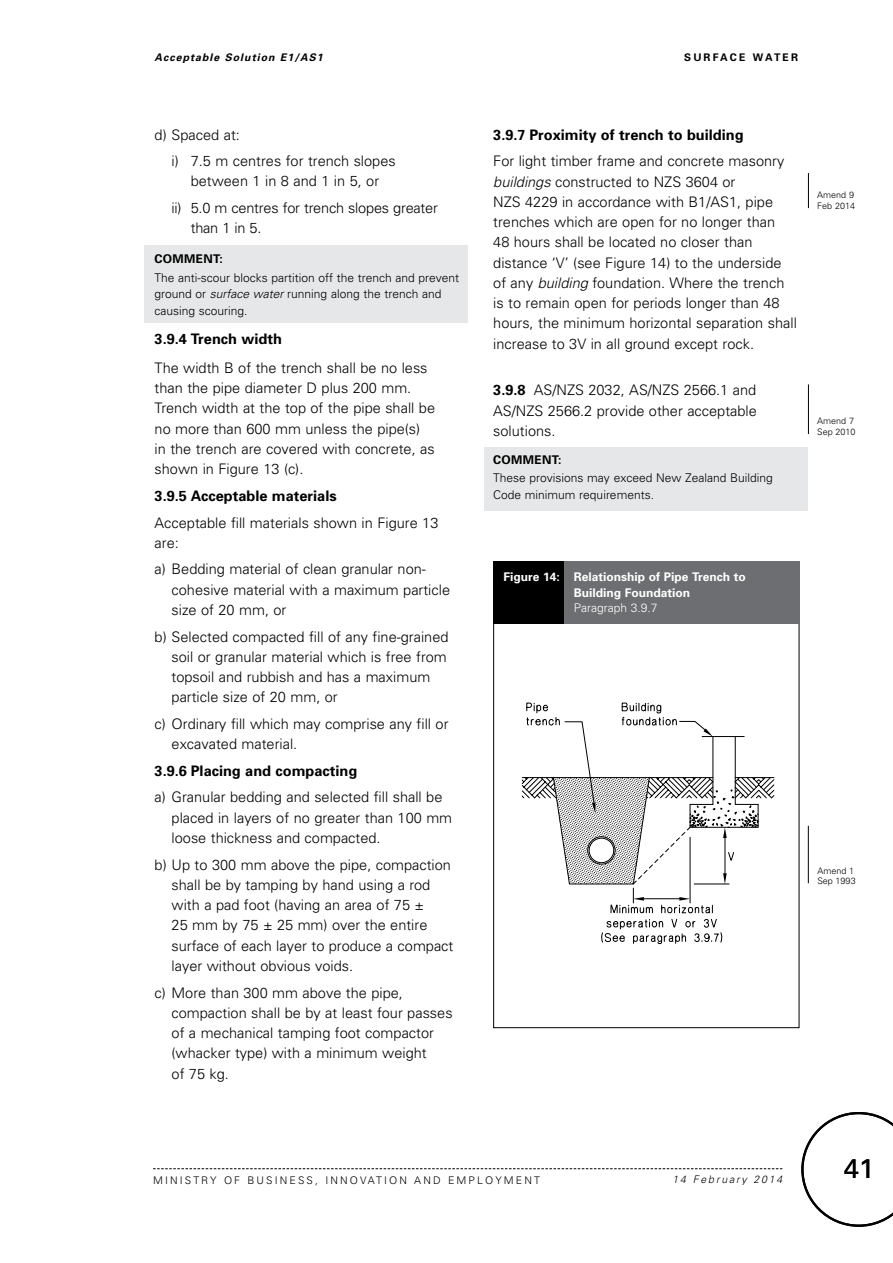
<style>
.page{position:relative;width:893px;height:1263px;background:#fff}
.page>*{position:absolute;margin:0;border:0;box-sizing:border-box;transform-origin:0 0}
.t1{font:27px "Univers";color:#000}
.t2{font:300 14.55px/20.2px "Univers";color:#000}
.t3{font:700 14.55px "Univers";color:#000}
.t4{font:300 12px/16.5px "Univers";color:#000}
.t5{font:700 12px/15.8px "Univers";color:#fff}
.t6{font:700 12px "Univers";letter-spacing:.025em;color:#000}
.t7{font:300 12px "Univers";color:#fff}
.t8{font:300 10.5px "Univers";letter-spacing:.2em;color:#000}
.t9{font:italic 700 10.5px "Univers";letter-spacing:.1em;color:#000}
.t10{font:italic 300 10.5px "Univers";letter-spacing:.175em;color:#000}
.t11{font:700 10.5px "Univers";letter-spacing:.2em;color:#000}
.t12{font:300 9px/10.5px "Univers";color:#000}
.s1{font-style:italic}
.s2{font-weight:700}
</style>
<div class="page">
<svg style="left:801px;top:1112px;width:92px;height:115px"></svg>
<div style="left:484px;top:447px;width:324px;height:64px;background:#e6e7e8"></div>
<div style="left:144px;top:245px;width:323px;height:78px;background:#e6e7e8"></div>
<svg style="left:153px;top:1168px;width:629px;height:1px"></svg>
<svg style="left:522px;top:703px;width:252px;height:241px"></svg>
<hr style="left:808px;top:826px;width:1px;height:57px;background:#000">
<div style="left:493px;top:561px;width:306px;height:63px;background:#6d6e71"></div>
<div style="left:493px;top:561px;width:71px;height:63px;background:#000"></div>
<hr style="left:808px;top:384px;width:1px;height:50px;background:#000">
<hr style="left:808px;top:173px;width:1px;height:35px;background:#000">
<p class="t9" style="left:155px;top:51px;width:170px">Acceptable Solution E1/AS1</p>
<p class="t11" style="left:684px;top:51px;width:115px">SURFACE WATER</p>
<p class="t2" style="left:172px;top:121px;width:226px;line-height:26.7px;text-indent:-17px">d) Spaced at:<br>i) 7.5 m centres for trench slopes</p>
<p class="t2" style="left:172px;top:168px;width:268px;line-height:26.7px;text-indent:19px">between 1 in 8 and 1 in 5, or<br>ii) 5.0 m centres for trench slopes greater</p>
<p class="t2" style="left:191px;top:218px;width:72px">than 1 in 5.</p>
<p class="t6" style="left:155px;top:252px;width:70px">COMMENT:</p>
<p class="t4" style="left:155px;top:269px;width:306px">The anti-scour blocks partition off the trench and prevent ground or <span class="s1">surface water</span> running along the trench and causing scouring.</p>
<p class="t3" style="left:155px;top:330px;width:129px">3.9.4 Trench width</p>
<p class="t2" style="left:155px;top:358px;width:282px">The width B of the trench shall be no less than the pipe diameter D plus 200 mm.<br>Trench width at the top of the pipe shall be no more than 600 mm unless the pipe(s) in the trench are covered with concrete, as shown in Figure 13 (c).</p>
<p class="t3" style="left:155px;top:487px;width:184px">3.9.5 Acceptable materials</p>
<p class="t2" style="left:155px;top:512px;width:285px">Acceptable fill materials shown in Figure 13 are:</p>
<p class="t2" style="left:172px;top:559px;width:280px;text-indent:-17px">a) Bedding material of clean granular non&shy;cohesive material with a maximum particle size of 20 mm, or</p>
<p class="t2" style="left:172px;top:626px;width:278px;text-indent:-17px">b) Selected compacted fill of any fine-grained soil or granular material which is free from topsoil and rubbish and has a maximum particle size of 20 mm, or</p>
<p class="t2" style="left:172px;top:714px;width:278px;text-indent:-17px">c) Ordinary fill which may comprise any fill or excavated material.</p>
<p class="t3" style="left:155px;top:762px;width:204px">3.9.6 Placing and compacting</p>
<p class="t2" style="left:172px;top:787px;width:282px;text-indent:-17px">a) Granular bedding and selected fill shall be placed in layers of no greater than 100 mm loose thickness and compacted.</p>
<p class="t2" style="left:172px;top:854px;width:283px;text-indent:-17px">b) Up to 300 mm above the pipe, compaction shall be by tamping by hand using a rod with a pad foot (having an area of 75 ±<br>25 mm by 75 ± 25 mm) over the entire surface of each layer to produce a compact layer without obvious voids.</p>
<p class="t2" style="left:172px;top:982px;width:282px;text-indent:-17px">c) More than 300 mm above the pipe, compaction shall be by at least four passes of a mechanical tamping foot compactor (whacker type) with a minimum weight<br>of 75 kg.</p>
<p class="t3" style="left:493px;top:126px;width:252px">3.9.7 Proximity of trench to building</p>
<p class="t2" style="left:493px;top:151px;width:305px">For light timber frame and concrete masonry <span class="s1">buildings</span> constructed to NZS 3604 or<br>NZS 4229 in accordance with B1/AS1, pipe trenches which are open for no longer than<br>48 hours shall be located no closer than distance ‘V’ (see Figure 14) to the underside of any <span class="s1">building</span> foundation. Where the trench is to remain open for periods longer than 48 hours, the minimum horizontal separation shall increase to 3V in all ground except rock.</p>
<p class="t2" style="left:493px;top:380px;width:265px;text-align:justify"><span class="s2">3.9.8</span> AS/NZS 2032, AS/NZS 2566.1 and AS/NZS 2566.2 provide other acceptable solutions.</p>
<p class="t6" style="left:493px;top:452px;width:70px">COMMENT:</p>
<p class="t4" style="left:493px;top:470px;width:281px">These provisions may exceed New Zealand Building<br>Code minimum requirements.</p>
<p class="t12" style="left:817px;top:190px;width:39px">Amend 9<br>Feb 2014</p>
<p class="t12" style="left:817px;top:416px;width:40px">Amend 7<br>Sep 2010</p>
<p class="t5" style="left:574px;top:569px;width:174px;text-indent:-70px">Figure 14: Relationship of Pipe Trench to<br>Building Foundation</p>
<p class="t7" style="left:574px;top:601px;width:85px">Paragraph 3.9.7</p>
<p class="t12" style="left:817px;top:865px;width:40px">Amend 1<br>Sep 1993</p>
<p class="t8" style="left:153px;top:1174px;width:388px">MINISTRY OF BUSINESS, INNOVATION AND EMPLOYMENT</p>
<p class="t10" style="left:673px;top:1173px;width:111px">14 February 2014</p>
<h1 class="t1" style="left:844px;top:1152px;width:32px">41</h1>
</div>
